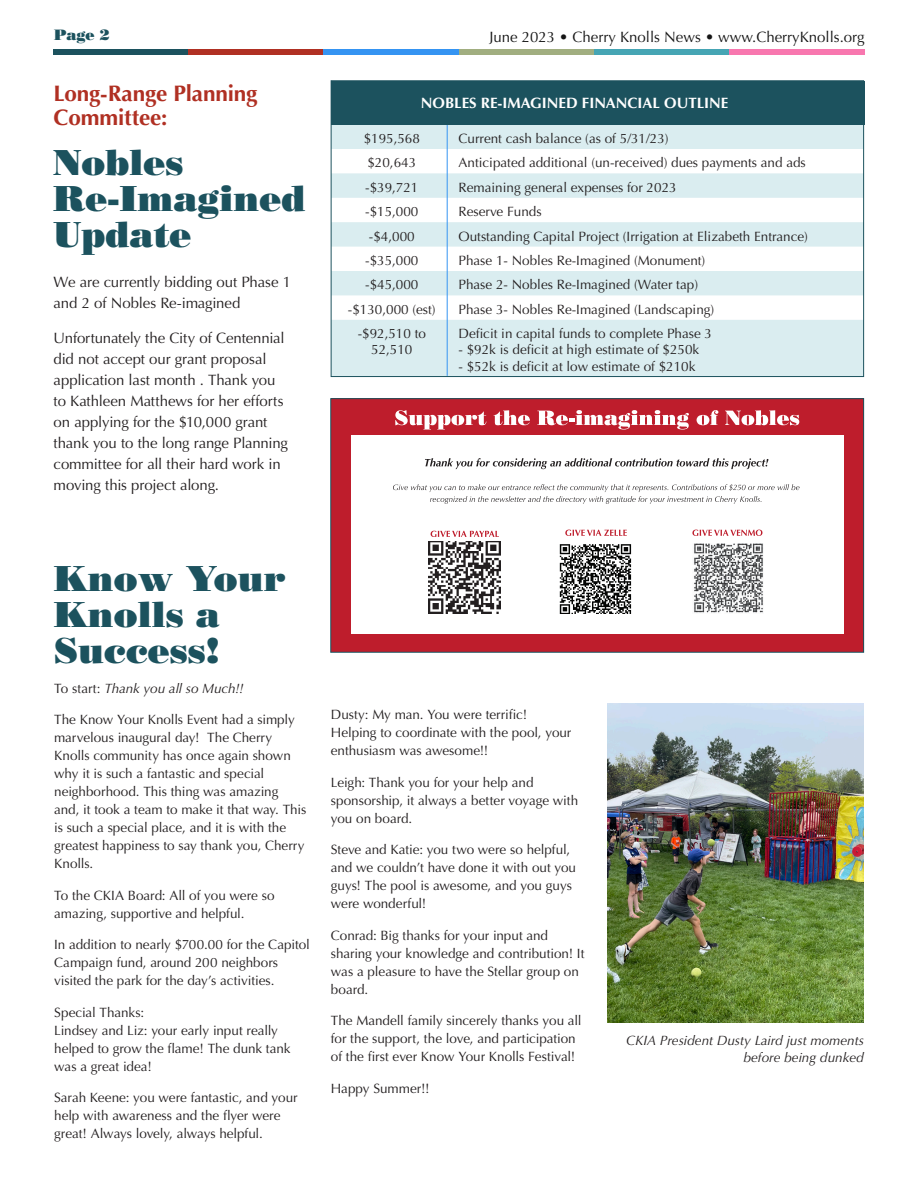
<style>
.page{position:relative;width:918px;height:1188px;background:#fff}
.page>*{position:absolute;margin:0;border:0;box-sizing:border-box;transform-origin:0 0}
.t1{font:36px/36px "Bodoni Poster";color:#1c525e}
.t2{font:700 22.5px/24px "Optima";letter-spacing:-.005em;color:#b03023}
.t3{font:15px/21px "Optima";letter-spacing:-.01em;color:#231f20}
.t4{font:15px "Optima";color:#151515}
.t5{font:700 15px "Optima";color:#fff}
.t6{font:15px "Bodoni Poster";color:#1c525e}
.t7{font:13.5px/18px "Optima";color:#231f20}
.t8{font:italic 13.5px/16.2px "Optima";color:#231f20;text-align:right}
.s1{font-style:normal}
</style>
<div class="page">
<div style="left:54px;top:49px;width:135px;height:6px;background:#1c525e"></div>
<div style="left:189px;top:49px;width:135px;height:6px;background:#b03023"></div>
<div style="left:324px;top:49px;width:135px;height:6px;background:#3594f2"></div>
<div style="left:459px;top:49px;width:135px;height:6px;background:#a1ae80"></div>
<div style="left:594px;top:49px;width:135px;height:6px;background:#46a5b4"></div>
<div style="left:729px;top:49px;width:135px;height:6px;background:#f877af"></div>
<svg style="left:333px;top:125px;width:529px;height:250px;fill:#daedf0"></svg>
<hr style="left:447px;top:125px;width:1px;height:251px;background:#3594f2">
<div style="left:331px;top:81px;width:534px;height:44px;background:#1c525e"></div>
<div style="left:331px;top:80px;width:533px;height:297px;border:1px solid #1c525e"></div>
<div style="left:331px;top:399px;width:533px;height:253px;background:#be1d2c"></div>
<div style="left:351px;top:436px;width:492px;height:198px;background:#fff"></div>
<svg style="left:425px;top:458px;width:343px;height:11px"></svg>
<svg style="left:393px;top:484px;width:406px;height:20px"></svg>
<svg style="left:395px;top:410px;width:91px;height:20px"></svg>
<svg style="left:494px;top:410px;width:36px;height:15px"></svg>
<svg style="left:537px;top:410px;width:152px;height:20px"></svg>
<svg style="left:697px;top:410px;width:21px;height:15px"></svg>
<svg style="left:725px;top:410px;width:74px;height:15px"></svg>
<img style="left:429px;top:542px;width:72px;height:71px">
<svg style="left:431px;top:531px;width:68px;height:6px"></svg>
<img style="left:560px;top:544px;width:72px;height:70px">
<svg style="left:565px;top:530px;width:62px;height:6px"></svg>
<img style="left:694px;top:543px;width:69px;height:70px">
<svg style="left:692px;top:530px;width:70px;height:6px"></svg>
<div style="left:330px;top:398px;width:534px;height:255px;border:1px solid #1c525e"></div>
<img style="left:608px;top:703px;width:256px;height:319px">
<p class="t6" style="left:54px;top:26px;width:57px">Page 2</p>
<p class="t4" style="left:489px;top:28px;width:377px">June 2023 • Cherry Knolls News • www.CherryKnolls.org</p>
<p class="t2" style="left:54px;top:82px;width:205px">Long-Range Planning<br>Committee:</p>
<p class="t1" style="left:54px;top:144px;width:253px">Nobles<br>Re-Imagined<br>Update</p>
<p class="t3" style="left:54px;top:272px;width:239px">We are currently bidding out Phase 1 and 2 of Nobles Re-imagined</p>
<p class="t3" style="left:54px;top:327px;width:236px">Unfortunately the City of Centennial did not accept our grant proposal application last month . Thank you to Kathleen Matthews for her efforts on applying for the $10,000 grant thank you to the long range Planning committee for all their hard work in moving this project along.</p>
<p class="t5" style="left:421px;top:94px;width:309px">NOBLES RE-IMAGINED FINANCIAL OUTLINE</p>
<p class="t7" style="left:364px;top:130px;width:58px">$195,568</p>
<p class="t7" style="left:459px;top:130px;width:212px">Current cash balance (as of 5/31/23)</p>
<p class="t7" style="left:367px;top:154px;width:50px">$20,643</p>
<p class="t7" style="left:459px;top:154px;width:349px">Anticipated additional (un-received) dues payments and ads</p>
<p class="t7" style="left:365px;top:178px;width:55px">-$39,721</p>
<p class="t7" style="left:459px;top:178px;width:220px">Remaining general expenses for 2023</p>
<p class="t7" style="left:365px;top:203px;width:55px">-$15,000</p>
<p class="t7" style="left:459px;top:203px;width:85px">Reserve Funds</p>
<p class="t7" style="left:369px;top:227px;width:47px">-$4,000</p>
<p class="t7" style="left:459px;top:227px;width:351px">Outstanding Capital Project (Irrigation at Elizabeth Entrance)</p>
<p class="t7" style="left:365px;top:252px;width:55px">-$35,000</p>
<p class="t7" style="left:459px;top:252px;width:248px">Phase 1- Nobles Re-Imagined (Monument)</p>
<p class="t7" style="left:365px;top:276px;width:55px">-$45,000</p>
<p class="t7" style="left:459px;top:276px;width:241px">Phase 2- Nobles Re-Imagined (Water tap)</p>
<p class="t7" style="left:348px;top:300px;width:89px">-$130,000 (est)</p>
<p class="t7" style="left:459px;top:300px;width:257px">Phase 3- Nobles Re-Imagined (Landscaping)</p>
<p class="t7" style="left:358px;top:326px;width:70px;line-height:16.2px;text-align:center">-$92,510 to<br>52,510</p>
<p class="t7" style="left:459px;top:325px;width:255px">Deficit in capital funds to complete Phase 3</p>
<p class="t7" style="left:459px;top:341px;width:242px">- $92k is deficit at high estimate of $250k</p>
<p class="t7" style="left:459px;top:357px;width:238px">- $52k is deficit at low estimate of $210k</p>
<p class="t1" style="left:54px;top:560px;width:233px">Know Your<br>Knolls a<br>Success!</p>
<p class="t8" style="left:54px;top:680px;width:191px"><span class="s1">To start:</span> Thank you all so Much!!</p>
<p class="t7" style="left:54px;top:711px;width:254px">The Know Your Knolls Event had a simply marvelous inaugural day! The Cherry Knolls community has once again shown why it is such a fantastic and special neighborhood. This thing was amazing and, it took a team to make it that way. This is such a special place, and it is with the greatest happiness to say thank you, Cherry Knolls.</p>
<p class="t7" style="left:54px;top:886px;width:222px">To the CKIA Board: All of you were so amazing, supportive and helpful.</p>
<p class="t7" style="left:54px;top:936px;width:257px">In addition to nearly $700.00 for the Capitol<br>Campaign fund, around 200 neighbors visited the park for the day’s activities.</p>
<p class="t7" style="left:54px;top:1003px;width:238px">Special Thanks:<br>Lindsey and Liz: your early input really helped to grow the flame! The dunk tank was a great idea!</p>
<p class="t7" style="left:54px;top:1089px;width:245px">Sarah Keene: you were fantastic, and your help with awareness and the flyer were great! Always lovely, always helpful.</p>
<p class="t7" style="left:331px;top:706px;width:242px">Dusty: My man. You were terrific!<br>Helping to coordinate with the pool, your enthusiasm was awesome!!</p>
<p class="t7" style="left:331px;top:773px;width:249px">Leigh: Thank you for your help and sponsorship, it always a better voyage with you on board.</p>
<p class="t7" style="left:331px;top:841px;width:247px">Steve and Katie: you two were so helpful, and we couldn’t have done it with out you guys! The pool is awesome, and you guys were wonderful!</p>
<p class="t7" style="left:331px;top:926px;width:255px">Conrad: Big thanks for your input and sharing your knowledge and contribution! It was a pleasure to have the Stellar group on board.</p>
<p class="t7" style="left:331px;top:1012px;width:252px">The Mandell family sincerely thanks you all for the support, the love, and participation of the first ever Know Your Knolls Festival!</p>
<p class="t7" style="left:331px;top:1079px;width:100px">Happy Summer!!</p>
<p class="t8" style="left:626px;top:1033px;width:239px">CKIA President Dusty Laird just moments before being dunked</p>
</div>
